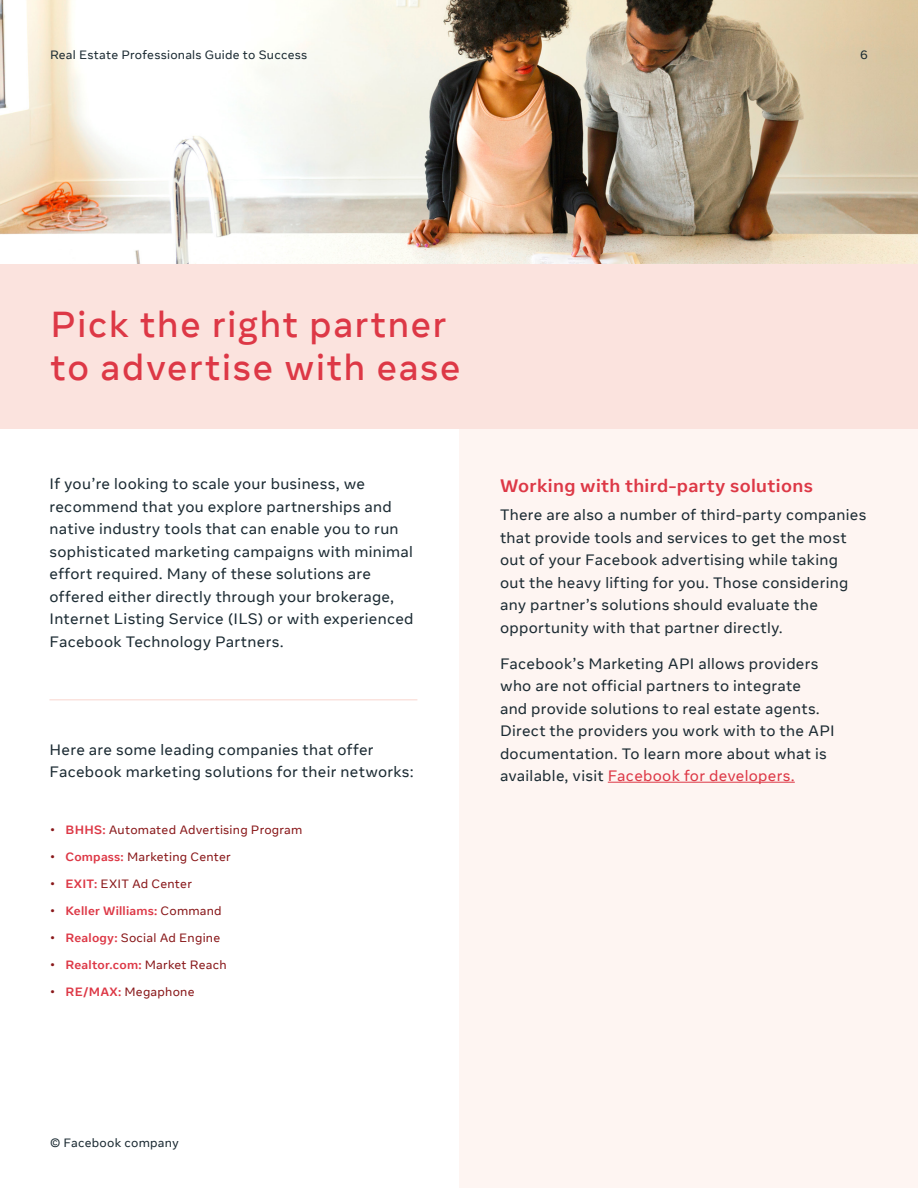
<style>
.page{position:relative;width:918px;height:1188px;background:#fff}
.page>*{position:absolute;margin:0;border:0;box-sizing:border-box;transform-origin:0 0}
.t1{font:500 36px/43.2px "Optimistic Display";letter-spacing:.05em;color:#dd3846}
.t2{font:700 18px "Optimistic Text";letter-spacing:.02em;color:#dd3846}
.t3{font:15px/22.5px "Optimistic Text";letter-spacing:.02em;color:#1c2b33}
.t4{font:12px "Optimistic Text";letter-spacing:.02em;color:#89181a}
.t5{font:12px "Optimistic Text";letter-spacing:.02em;color:#1c2b33}
.t6{font:700 12px "Optimistic Text";letter-spacing:.02em;color:#dd3846}
.s1{font-weight:700}
.s2{font-weight:700;color:#dd3846}
.s3{color:#89181a}
.s4{font-weight:400;color:#89181a}
.s5{color:#dd3846}
</style>
<div class="page">
<img style="left:0;top:0;width:918px;height:264px">
<div style="left:0;top:264px;width:918px;height:165px;background:#fbe3de"></div>
<div style="left:459px;top:429px;width:459px;height:759px;background:#fef5f2"></div>
<hr style="left:608px;top:782px;width:187px;height:1px;background:#dd3846">
<hr style="left:50px;top:699px;width:367px;height:1px;background:#fbe3de">
<p class="t5" style="left:50px;top:47px;width:259px">Real Estate Professionals Guide to Success</p>
<p class="t5" style="left:860px;top:47px;width:9px">6</p>
<h1 class="t1" style="left:50px;top:303px;width:412px">Pick the right partner to advertise with ease</h1>
<p class="t3" style="left:50px;top:473px;width:366px">If you’re looking to scale your business, we recommend that you explore partnerships and native industry tools that can enable you to run sophisticated marketing campaigns with minimal effort required. Many of these solutions are offered either directly through your brokerage, Internet Listing Service (ILS) or with experienced Facebook Technology Partners.</p>
<p class="t3" style="left:50px;top:739px;width:366px">Here are some leading companies that offer<br>Facebook marketing solutions for their networks:</p>
<p class="t4" style="left:50px;top:822px;width:253px"><span class="s1">•</span> <span class="s2">BHHS:</span> Automated Advertising Program</p>
<p class="t4" style="left:50px;top:849px;width:182px"><span class="s1">•</span> <span class="s2">Compass:</span> Marketing Center</p>
<p class="t4" style="left:50px;top:876px;width:143px"><span class="s1">•</span> <span class="s2">EXIT:</span> EXIT Ad Center</p>
<p class="t6" style="left:50px;top:903px;width:173px"><span class="s3">•</span> Keller Williams: <span class="s4">Command</span></p>
<p class="t4" style="left:50px;top:930px;width:171px"><span class="s1">•</span> <span class="s2">Realogy:</span> Social Ad Engine</p>
<p class="t6" style="left:50px;top:957px;width:178px"><span class="s3">•</span> Realtor.com: <span class="s4">Market Reach</span></p>
<p class="t4" style="left:50px;top:984px;width:146px"><span class="s1">•</span> <span class="s2">RE/MAX:</span> Megaphone</p>
<p class="t2" style="left:500px;top:474px;width:314px">Working with third-party solutions</p>
<p class="t3" style="left:500px;top:504px;width:368px">There are also a number of third-party companies that provide tools and services to get the most out of your Facebook advertising while taking out the heavy lifting for you. Those considering any partner’s solutions should evaluate the opportunity with that partner directly.</p>
<p class="t3" style="left:500px;top:652px;width:336px">Facebook’s Marketing API allows providers who are not official partners to integrate<br>and provide solutions to real estate agents.<br>Direct the providers you work with to the API documentation. To learn more about what is available, visit <span class="s5">Facebook for developers.</span></p>
<p class="t5" style="left:50px;top:1135px;width:130px">© Facebook company</p>
</div>
